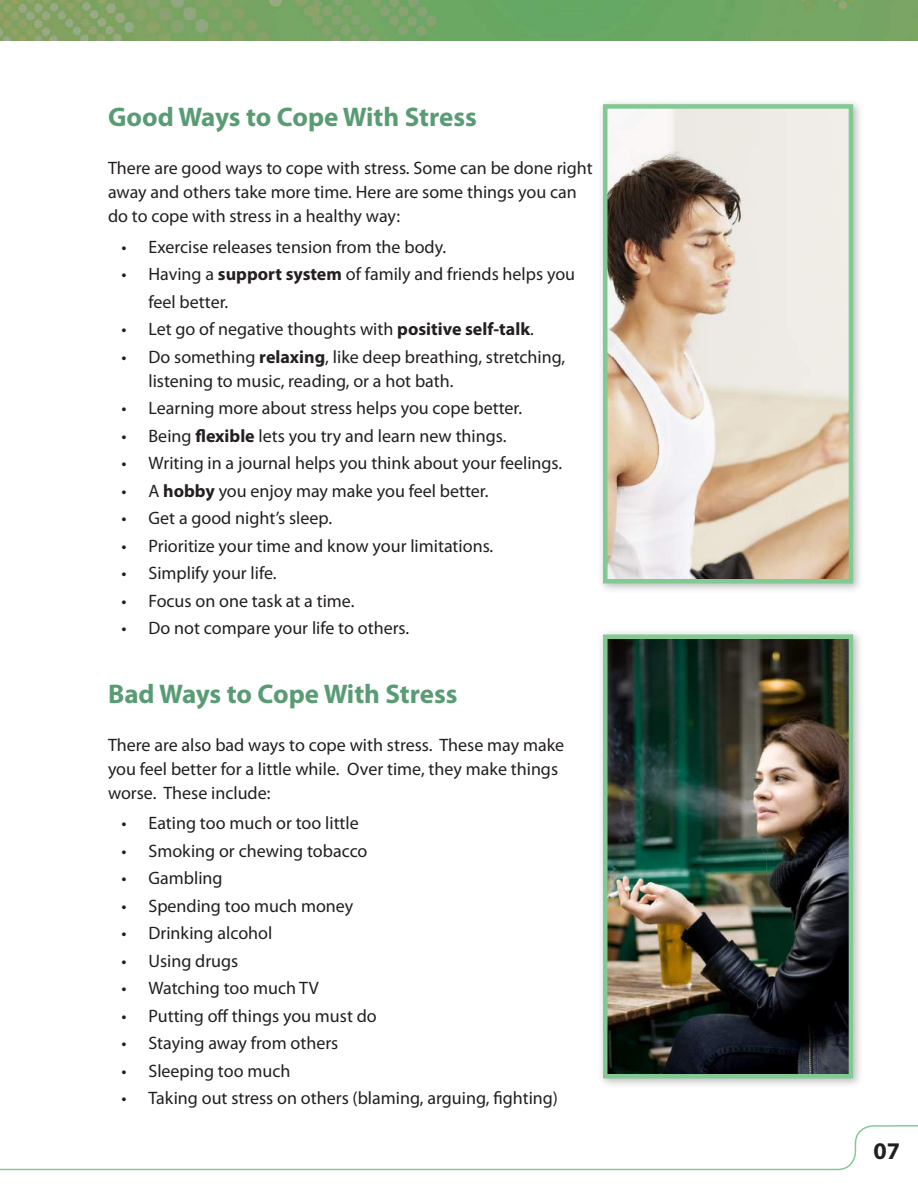
<style>
.page{position:relative;width:918px;height:1188px;background:#fff}
.page>*{position:absolute;margin:0;border:0;box-sizing:border-box;transform-origin:0 0}
.t1{font:700 27px "Myriad Pro";color:#599c74}
.t2{font:700 24px "Myriad Pro";color:#231f20}
.t3{font:18px/24px "Myriad Pro";color:#231f20}
.s1{font-weight:700}
</style>
<div class="page">
<svg style="left:0;top:1125px;width:918px;height:46px"></svg>
<img style="left:0;top:0;width:918px;height:40px">
<div style="left:597px;top:98px;width:267px;height:496px;background:#231f20;opacity:.3"></div>
<img style="left:608px;top:109px;width:240px;height:470px">
<div style="left:603px;top:104px;width:250px;height:480px;border:4px solid #83c994"></div>
<div style="left:597px;top:629px;width:267px;height:460px;background:#231f20;opacity:.3"></div>
<img style="left:608px;top:639px;width:240px;height:434px">
<div style="left:603px;top:634px;width:250px;height:444px;border:4px solid #83c994"></div>
<h1 class="t1" style="left:108px;top:99px;width:370px">Good Ways to Cope With Stress</h1>
<p class="t3" style="left:108px;top:156px;width:486px">There are good ways to cope with stress. Some can be done right away and others take more time. Here are some things you can do to cope with stress in a healthy way:</p>
<p class="t3" style="left:122px;top:234px;width:326px">• Exercise releases tension from the body.</p>
<p class="t3" style="left:148px;top:260px;width:428px;line-height:27.5px;text-indent:-27px">• Having a <span class="s1">support system</span> of family and friends helps you feel better.</p>
<p class="t3" style="left:122px;top:317px;width:414px">• Let go of negative thoughts with <span class="s1">positive self-talk</span>.</p>
<p class="t3" style="left:148px;top:344px;width:418px;text-indent:-27px">• Do something <span class="s1">relaxing</span>, like deep breathing, stretching, listening to music, reading, or a hot bath.</p>
<p class="t3" style="left:121px;top:396px;width:402px">• Learning more about stress helps you cope better.</p>
<p class="t3" style="left:121px;top:423px;width:387px">• Being <span class="s1">flexible</span> lets you try and learn new things.</p>
<p class="t3" style="left:121px;top:451px;width:442px">• Writing in a journal helps you think about your feelings.</p>
<p class="t3" style="left:121px;top:478px;width:369px">• A <span class="s1">hobby</span> you enjoy may make you feel better.</p>
<p class="t3" style="left:121px;top:506px;width:212px">• Get a good night’s sleep.</p>
<p class="t3" style="left:121px;top:533px;width:373px">• Prioritize your time and know your limitations.</p>
<p class="t3" style="left:121px;top:561px;width:157px">• Simplify your life.</p>
<p class="t3" style="left:121px;top:588px;width:235px">• Focus on one task at a time.</p>
<p class="t3" style="left:121px;top:616px;width:289px">• Do not compare your life to others.</p>
<h1 class="t1" style="left:108px;top:676px;width:351px">Bad Ways to Cope With Stress</h1>
<p class="t3" style="left:108px;top:732px;width:458px">There are also bad ways to cope with stress. These may make you feel better for a little while. Over time, they make things worse. These include:</p>
<p class="t3" style="left:122px;top:811px;width:239px">• Eating too much or too little</p>
<p class="t3" style="left:122px;top:839px;width:248px">• Smoking or chewing tobacco</p>
<p class="t3" style="left:122px;top:866px;width:103px">• Gambling</p>
<p class="t3" style="left:122px;top:894px;width:233px">• Spending too much money</p>
<p class="t3" style="left:122px;top:921px;width:152px">• Drinking alcohol</p>
<p class="t3" style="left:122px;top:949px;width:118px">• Using drugs</p>
<p class="t3" style="left:122px;top:976px;width:199px">• Watching too much TV</p>
<p class="t3" style="left:122px;top:1004px;width:257px">• Putting off things you must do</p>
<p class="t3" style="left:122px;top:1031px;width:218px">• Staying away from others</p>
<p class="t3" style="left:122px;top:1059px;width:170px">• Sleeping too much</p>
<p class="t3" style="left:122px;top:1086px;width:438px">• Taking out stress on others (blaming, arguing, fighting)</p>
<h2 class="t2" style="left:873px;top:1135px;width:28px">07</h2>
</div>
